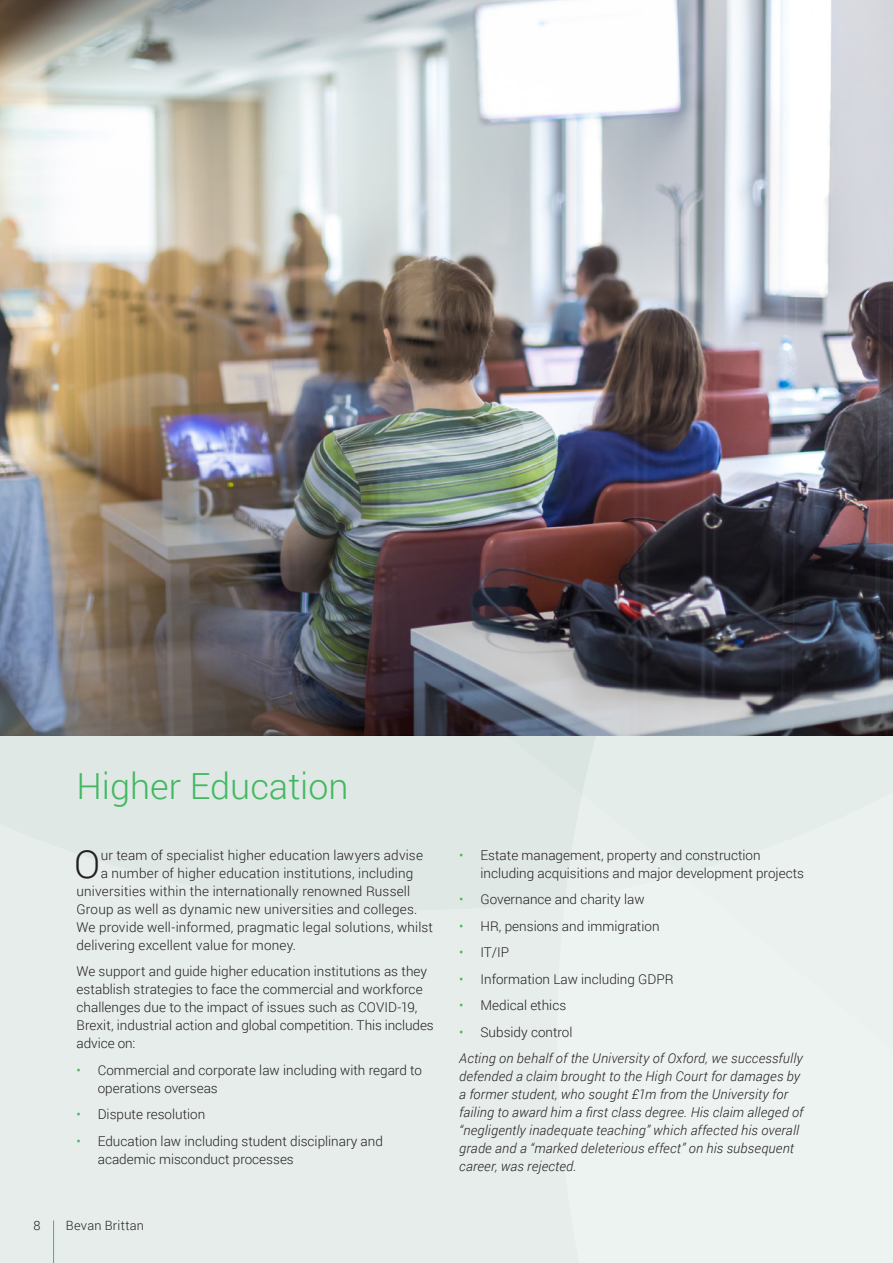
<style>
.page{position:relative;width:893px;height:1263px;background:#fff}
.page>*{position:absolute;margin:0;border:0;box-sizing:border-box;transform-origin:0 0}
.t1{font:300 38.85px "Roboto";color:#231f20}
.t2{font:300 36px "Roboto";color:#42b861}
.t3{font:300 13.5px/18px "Roboto";color:#231f20}
.t4{font:italic 300 13.5px/18px "Roboto";letter-spacing:.015em;color:#231f20}
.t5{font:300 12.75px "Roboto";letter-spacing:.02em;color:#231f20}
.s1{color:#42b861}
</style>
<div class="page">
<div style="left:0;top:736px;width:557px;height:527px;background:#e6edeb"></div>
<div style="left:557px;top:736px;width:336px;height:527px;background:#edf3f1"></div>
<img style="left:0;top:0;width:893px;height:736px">
<hr style="left:53px;top:1220px;width:1px;height:43px;background:#42b861">
<p class="t2" style="left:77px;top:761px;width:274px">Higher Education</p>
<p class="t1" style="left:74px;top:837px;width:28px">O</p>
<p class="t3" style="left:101px;top:845px;width:324px">ur team of specialist higher education lawyers advise</p>
<p class="t3" style="left:101px;top:863px;width:314px">a number of higher education institutions, including</p>
<p class="t3" style="left:77px;top:881px;width:335px">universities within the internationally renowned Russell</p>
<p class="t3" style="left:77px;top:899px;width:342px">Group as well as dynamic new universities and colleges.</p>
<p class="t3" style="left:77px;top:917px;width:358px">We provide well-informed, pragmatic legal solutions, whilst</p>
<p class="t3" style="left:77px;top:935px;width:221px">delivering excellent value for money.</p>
<p class="t3" style="left:77px;top:962px;width:359px">We support and guide higher education institutions as they establish strategies to face the commercial and workforce challenges due to the impact of issues such as COVID-19, Brexit, industrial action and global competition. This includes advice on:</p>
<p class="t3" style="left:98px;top:1060px;width:326px;text-indent:-21px"><span class="s1">•</span> Commercial and corporate law including with regard to operations overseas</p>
<p class="t3" style="left:77px;top:1105px;width:130px"><span class="s1">•</span> Dispute resolution</p>
<p class="t3" style="left:98px;top:1131px;width:287px;text-indent:-21px"><span class="s1">•</span> Education law including student disciplinary and academic misconduct processes</p>
<p class="t5" style="left:33px;top:1216px;width:9px">8</p>
<p class="t5" style="left:66px;top:1216px;width:80px">Bevan Brittan</p>
<p class="t3" style="left:480px;top:845px;width:325px;text-indent:-21px"><span class="s1">•</span> Estate management, property and construction including acquisitions and major development projects</p>
<p class="t3" style="left:459px;top:890px;width:187px"><span class="s1">•</span> Governance and charity law</p>
<p class="t3" style="left:459px;top:916px;width:202px"><span class="s1">•</span> HR, pensions and immigration</p>
<p class="t3" style="left:459px;top:943px;width:52px"><span class="s1">•</span> IT/IP</p>
<p class="t3" style="left:459px;top:969px;width:216px"><span class="s1">•</span> Information Law including GDPR</p>
<p class="t3" style="left:459px;top:996px;width:108px"><span class="s1">•</span> Medical ethics</p>
<p class="t3" style="left:459px;top:1022px;width:115px"><span class="s1">•</span> Subsidy control</p>
<p class="t4" style="left:459px;top:1049px;width:346px">Acting on behalf of the University of Oxford, we successfully defended a claim brought to the High Court for damages by a former student, who sought £1m from the University for failing to award him a first class degree. His claim alleged of “negligently inadequate teaching” which affected his overall grade and a “marked deleterious effect” on his subsequent career, was rejected.</p>
</div>
